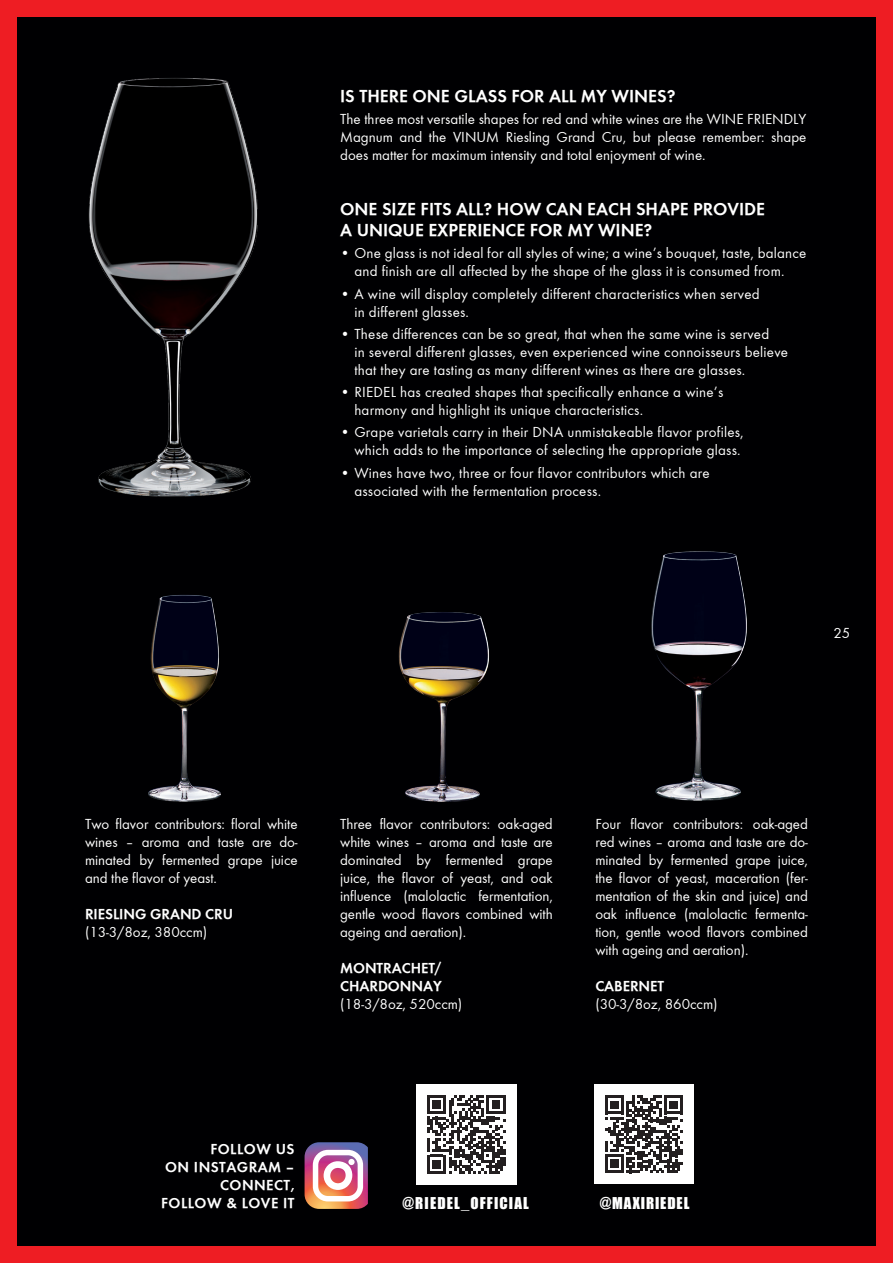
<style>
.page{position:relative;width:893px;height:1263px;background:#ee1d23}
.page>*{position:absolute;margin:0;border:0;box-sizing:border-box;transform-origin:0 0}
.t1{font:700 18px/21.6px "Function";color:#fff}
.t2{font:15px/18px "Function";letter-spacing:.015em;color:#fff;text-align:justify}
.t3{font:15px "Function";letter-spacing:-.005em;color:#fff}
.t4{font:700 15px/18px "Function";letter-spacing:-.005em;color:#fff}
.t5{font:700 15px/18px "Function";letter-spacing:.03em;color:#fff;text-align:right}
.t6{font:15px "Impact";letter-spacing:.075em;color:#fff}
</style>
<div class="page">
<div style="left:17px;top:17px;width:859px;height:1229px;background:#000002"></div>
<img style="left:88px;top:78px;width:170px;height:419px">
<img style="left:148px;top:595px;width:73px;height:207px">
<img style="left:399px;top:612px;width:90px;height:190px">
<img style="left:651px;top:551px;width:96px;height:250px">
<svg style="left:305px;top:1142px;width:63px;height:67px;background:#b66177"></svg>
<div style="left:313px;top:1150px;width:50px;height:51px;border:5px solid #fff;border-radius:12px"></div>
<div style="left:324px;top:1161px;width:28px;height:29px;border:7px solid #fff;border-radius:50%"></div>
<div style="left:348px;top:1159px;width:7px;height:6px;background:#fff;border-radius:50%"></div>
<div style="left:416px;top:1084px;width:100px;height:100px;background:#fff"></div>
<svg style="left:427px;top:1095px;width:78px;height:78px"></svg>
<div style="left:594px;top:1085px;width:99px;height:99px;background:#fff"></div>
<svg style="left:605px;top:1095px;width:78px;height:78px"></svg>
<p class="t1" style="left:340px;top:85px;width:337px">IS THERE ONE GLASS FOR ALL MY WINES?</p>
<p class="t2" style="left:340px;top:110px;width:468px">The three most versatile shapes for red and white wines are the WINE FRIENDLY Magnum and the VINUM Riesling Grand Cru, but please remember: shape does matter for maximum intensity and total enjoyment of wine.</p>
<p class="t1" style="left:340px;top:198px;width:426px">ONE SIZE FITS ALL? HOW CAN EACH SHAPE PROVIDE<br>A UNIQUE EXPERIENCE FOR MY WINE?</p>
<p class="t2" style="left:340px;top:244px;width:468px;text-align:center">• One glass is not ideal for all styles of wine; a wine’s bouquet, taste, balance and finish are all affected by the shape of the glass it is consumed from.</p>
<p class="t2" style="left:354px;top:285px;width:407px;text-indent:-14px">• A wine will display completely different characteristics when served in different glasses.</p>
<p class="t2" style="left:354px;top:325px;width:435px;text-align:left;text-indent:-14px">• These differences can be so great, that when the same wine is served<br>in several different glasses, even experienced wine connoisseurs believe that they are tasting as many different wines as there are glasses.</p>
<p class="t2" style="left:354px;top:383px;width:370px;text-indent:-14px">• RIEDEL has created shapes that specifically enhance a wine’s harmony and highlight its unique characteristics.</p>
<p class="t2" style="left:340px;top:423px;width:405px;text-align:right">• Grape varietals carry in their DNA unmistakeable flavor profiles, which adds to the importance of selecting the appropriate glass.</p>
<p class="t2" style="left:354px;top:464px;width:357px;text-indent:-14px">• Wines have two, three or four flavor contributors which are associated with the fermentation process.</p>
<p class="t2" style="left:833px;top:624px;width:19px">25</p>
<p class="t2" style="left:85px;top:815px;width:214px">Two flavor contributors: floral white wines – aroma and taste are do&shy;minated by fermented grape juice and the flavor of yeast.</p>
<p class="t4" style="left:85px;top:905px;width:150px">RIESLING GRAND CRU</p>
<p class="t3" style="left:85px;top:924px;width:124px">(13-3/8oz, 380ccm)</p>
<p class="t2" style="left:340px;top:815px;width:214px">Three flavor contributors: oak-aged white wines – aroma and taste are dominated by fermented grape juice, the flavor of yeast, and oak influence (malolactic fermentation, gentle wood flavors combined with ageing and aeration).</p>
<p class="t4" style="left:340px;top:959px;width:103px">MONTRACHET/<br>CHARDONNAY</p>
<p class="t3" style="left:340px;top:996px;width:124px">(18-3/8oz, 520ccm)</p>
<p class="t2" style="left:595px;top:815px;width:214px">Four flavor contributors: oak-aged red wines – aroma and taste are do&shy;minated by fermented grape juice, the flavor of yeast, maceration (fer&shy;mentation of the skin and juice) and oak influence (malolactic fermenta&shy;tion, gentle wood flavors combined with ageing and aeration).</p>
<p class="t4" style="left:595px;top:977px;width:70px">CABERNET</p>
<p class="t3" style="left:595px;top:996px;width:124px">(30-3/8oz, 860ccm)</p>
<p class="t5" style="left:161px;top:1140px;width:135px">FOLLOW US<br>ON INSTAGRAM –<br>CONNECT,<br>FOLLOW &amp; LOVE IT</p>
<p class="t6" style="left:403px;top:1191px;width:128px">@RIEDEL_OFFICIAL</p>
<p class="t6" style="left:600px;top:1191px;width:91px">@MAXIRIEDEL</p>
</div>
